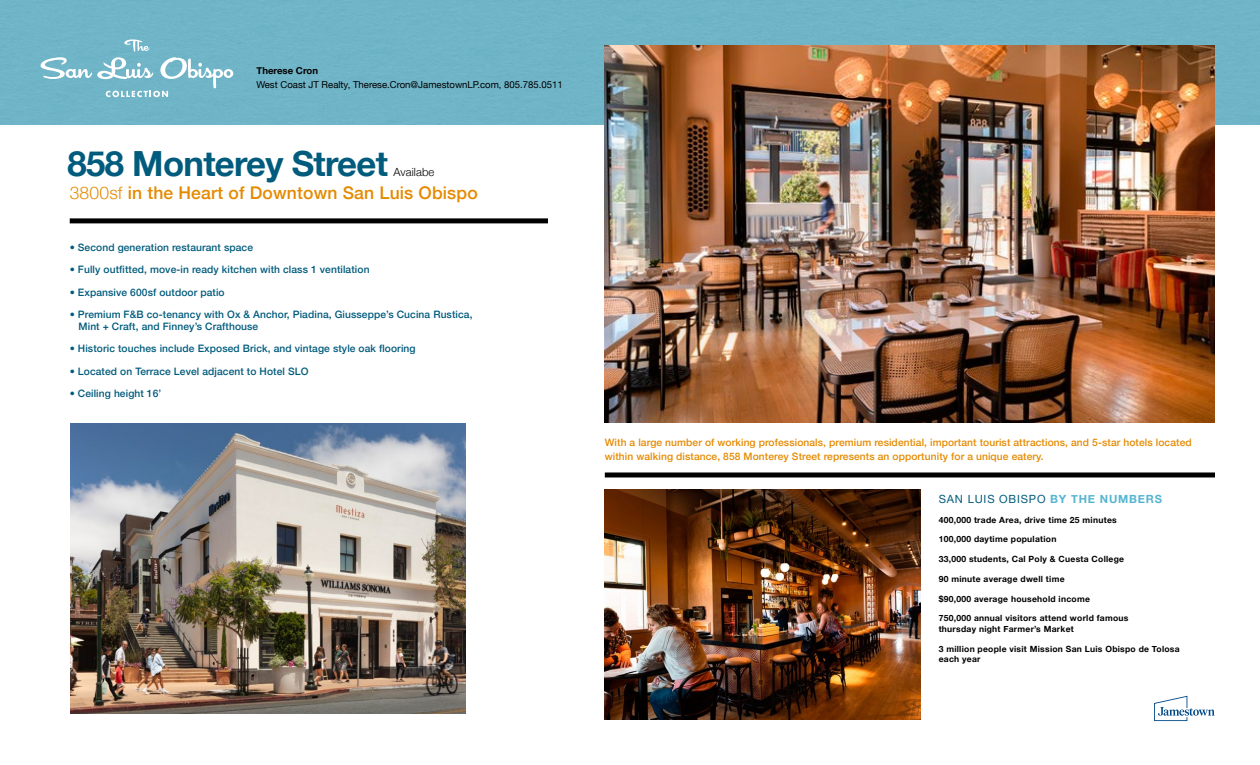
<style>
.page{position:relative;width:1260px;height:765px;background:#fff}
.page>*{position:absolute;margin:0;border:0;box-sizing:border-box;transform-origin:0 0}
.t1{font:700 34.75px "Helvetica Neue";letter-spacing:-.02em;color:#005b7c}
.t2{font:500 17.5px "Helvetica Neue";letter-spacing:.01em;color:#e58a00}
.t3{font:11.25px "Helvetica Neue";letter-spacing:.07em;color:#005b7c}
.t4{font:300 11.25px "Helvetica Neue";letter-spacing:.01em;color:#000}
.t5{font:500 10.25px/11.2px "Helvetica Neue";letter-spacing:.01em;color:#005b7c}
.t6{font:500 10.25px/13.2px "Helvetica Neue";letter-spacing:.01em;color:#e58a00}
.t7{font:9.62px "Helvetica Neue";color:#000}
.t8{font:700 9.62px "Helvetica Neue";color:#000}
.t9{font:700 8.5px/10.5px "Helvetica Neue";letter-spacing:.03em;color:#000}
.s1{font-weight:300}
.s2{font-weight:700;color:#55b5d1}
</style>
<div class="page">
<div style="left:0;top:0;width:1260px;height:125px;background:#6fb4c7"></div>
<div style="left:70px;top:218px;width:478px;height:5px;background:#000"></div>
<div style="left:605px;top:472px;width:610px;height:5px;background:#000"></div>
<svg style="left:41px;top:39px;width:192px;height:58px;background:#82bece"></svg>
<img style="left:605px;top:490px;width:316px;height:230px">
<img style="left:70px;top:423px;width:395px;height:290px">
<img style="left:605px;top:45px;width:610px;height:378px">
<svg style="left:1154px;top:696px;width:61px;height:25px"></svg>
<p class="t8" style="left:256px;top:63px;width:63px">Therese Cron</p>
<p class="t7" style="left:256px;top:78px;width:308px">West Coast JT Realty, Therese.Cron@JamestownLP.com, 805.785.0511</p>
<h1 class="t1" style="left:68px;top:136px;width:322px">858 Monterey Street</h1>
<p class="t4" style="left:393px;top:163px;width:43px">Availabe</p>
<h2 class="t2" style="left:70px;top:179px;width:410px"><span class="s1">3800sf</span> in the Heart of Downtown San Luis Obispo</h2>
<p class="t5" style="left:70px;top:241px;width:185px">• Second generation restaurant space</p>
<p class="t5" style="left:70px;top:263px;width:301px">• Fully outfitted, move-in ready kitchen with class 1 ventilation</p>
<p class="t5" style="left:70px;top:286px;width:156px">• Expansive 600sf outdoor patio</p>
<p class="t5" style="left:79px;top:308px;width:396px;text-indent:-9px">• Premium F&amp;B co-tenancy with Ox &amp; Anchor, Piadina, Giusseppe’s Cucina Rustica,<br>Mint + Craft, and Finney’s Crafthouse</p>
<p class="t5" style="left:70px;top:342px;width:347px">• Historic touches include Exposed Brick, and vintage style oak flooring</p>
<p class="t5" style="left:70px;top:365px;width:240px">• Located on Terrace Level adjacent to Hotel SLO</p>
<p class="t5" style="left:70px;top:387px;width:93px">• Ceiling height 16’</p>
<p class="t6" style="left:605px;top:435px;width:588px">With a large number of working professionals, premium residential, important tourist attractions, and 5-star hotels located within walking distance, 858 Monterey Street represents an opportunity for a unique eatery.</p>
<p class="t3" style="left:939px;top:491px;width:225px">SAN LUIS OBISPO <span class="s2">BY THE NUMBERS</span></p>
<p class="t9" style="left:939px;top:515px;width:180px">400,000 trade Area, drive time 25 minutes</p>
<p class="t9" style="left:939px;top:534px;width:119px">100,000 daytime population</p>
<p class="t9" style="left:939px;top:554px;width:187px">33,000 students, Cal Poly &amp; Cuesta College</p>
<p class="t9" style="left:939px;top:574px;width:127px">90 minute average dwell time</p>
<p class="t9" style="left:939px;top:594px;width:153px">$90,000 average household income</p>
<p class="t9" style="left:939px;top:613px;width:191px">750,000 annual visitors attend world famous thursday night Farmer’s Market</p>
<p class="t9" style="left:939px;top:644px;width:243px;line-height:10px">3 million people visit Mission San Luis Obispo de Tolosa each year</p>
</div>
